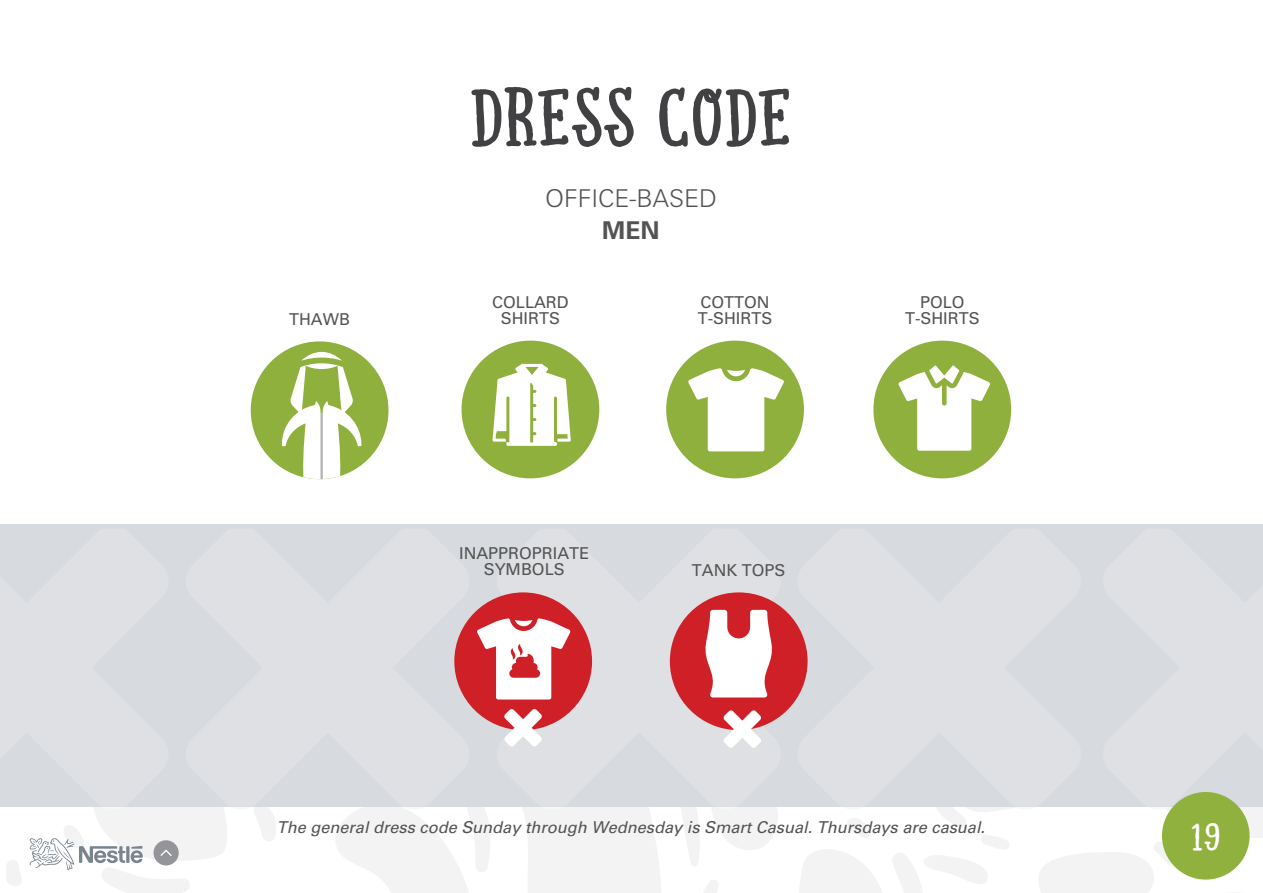
<style>
.page{position:relative;width:1263px;height:893px;background:#fff}
.page>*{position:absolute;margin:0;border:0;box-sizing:border-box;transform-origin:0 0}
.t1{font:900 78px "Local Market";color:#414042}
.t2{font:900 36px "Local Market";color:#fff}
.t3{font:300 24.6px "Univers Cyr";color:#525352}
.t4{font:700 24.6px "Univers Cyr";color:#525352}
.t5{font:italic 16.35px "Univers Cyr";color:#525352}
.t6{font:16.35px/16.4px "Univers Cyr";color:#525352;text-align:center}
</style>
<div class="page">
<div style="left:0;top:524px;width:1263px;height:283px;background:#dfe0e3"></div>
<svg style="left:791px;top:616px;width:472px;height:277px"></svg>
<div style="left:462px;top:341px;width:137px;height:137px;background:#90b03d;border-radius:50%"></div>
<div style="left:666px;top:341px;width:138px;height:137px;background:#90b03d;border-radius:50%"></div>
<div style="left:873px;top:341px;width:138px;height:137px;background:#90b03d;border-radius:50%"></div>
<svg style="left:492px;top:364px;width:79px;height:82px"></svg>
<svg style="left:688px;top:368px;width:96px;height:83px"></svg>
<svg style="left:898px;top:365px;width:92px;height:86px"></svg>
<div style="left:251px;top:341px;width:137px;height:138px;background:#90b03d;border-radius:50%"></div>
<svg style="left:282px;top:352px;width:79px;height:127px"></svg>
<div style="left:454px;top:592px;width:138px;height:138px;background:#d02027;border-radius:50%"></div>
<div style="left:670px;top:592px;width:137px;height:138px;background:#d02027;border-radius:50%"></div>
<div style="left:1162px;top:792px;width:87px;height:88px;background:#90b13e;border-radius:50%"></div>
<svg style="left:6px;top:610px;width:777px;height:283px"></svg>
<h1 class="t1" style="left:470px;top:74px;width:324px">DRESS CODE</h1>
<h3 class="t3" style="left:545px;top:184px;width:173px">OFFICE-BASED</h3>
<p class="t6" style="left:289px;top:311px;width:62px">THAWB</p>
<p class="t6" style="left:492px;top:294px;width:78px">COLLARD<br>SHIRTS</p>
<h3 class="t4" style="left:602px;top:216px;width:59px">MEN</h3>
<p class="t6" style="left:698px;top:294px;width:76px;text-align:left">COTTON<br>T-SHIRTS</p>
<p class="t6" style="left:905px;top:294px;width:76px">POLO<br>T-SHIRTS</p>
<p class="t6" style="left:459px;top:544px;width:132px">INAPPROPRIATE<br>SYMBOLS</p>
<p class="t6" style="left:692px;top:561px;width:95px">TANK TOPS</p>
<p class="t5" style="left:277px;top:817px;width:710px">The general dress code Sunday through Wednesday is Smart Casual. Thursdays are casual.</p>
<h2 class="t2" style="left:1191px;top:818px;width:32px">19</h2>
</div>
